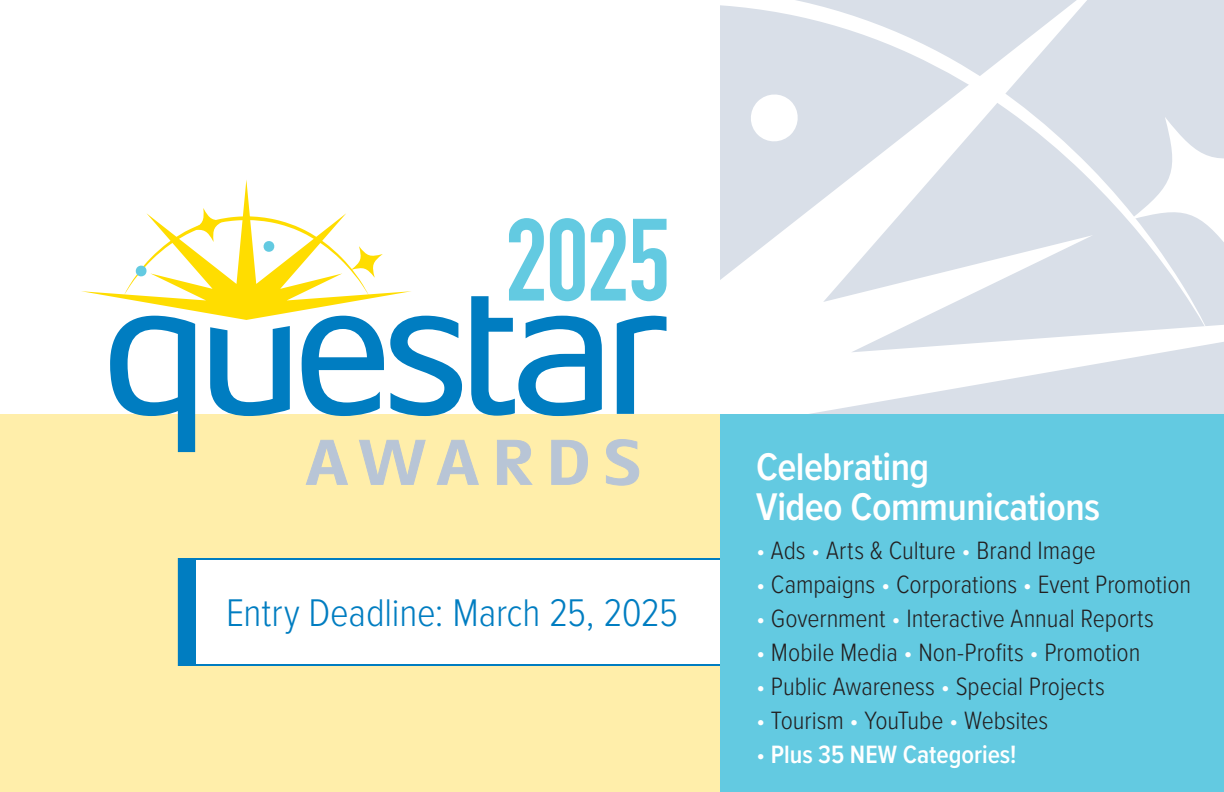
<style>
.page{position:relative;width:1224px;height:792px;background:#fff}
.page>*{position:absolute;margin:0;border:0;box-sizing:border-box;transform-origin:0 0}
.t1{font:600 40px/40px "Proxima Nova Cond";letter-spacing:-.015em;color:#fff}
.t2{font:300 40px "Proxima Nova Cond";letter-spacing:-.005em;color:#007dc1}
.t3{font:300 26px "Proxima Nova Cond";color:#231f20}
.t4{font:600 26px "Proxima Nova Cond";letter-spacing:-.005em;color:#fff}
.s1{color:#fff}
.s2{font-weight:300}
</style>
<div class="page">
<svg style="left:195px;top:0;width:1029px;height:414px"></svg>
<svg style="left:195px;top:0;width:1015px;height:336px"></svg>
<svg style="left:1130px;top:117px;width:94px;height:137px"></svg>
<svg style="left:748px;top:92px;width:52px;height:52px"></svg>
<div style="left:0;top:414px;width:1224px;height:378px;background:#fea"></div>
<svg style="left:110px;top:320px;width:85px;height:132px"></svg>
<svg style="left:302px;top:320px;width:82px;height:96px"></svg>
<svg style="left:390px;top:316px;width:72px;height:100px"></svg>
<svg style="left:210px;top:326px;width:80px;height:90px"></svg>
<svg style="left:81px;top:179px;width:331px;height:141px"></svg>
<svg style="left:192px;top:208px;width:33px;height:34px"></svg>
<svg style="left:306px;top:440px;width:42px;height:45px"></svg>
<svg style="left:359px;top:440px;width:67px;height:45px"></svg>
<svg style="left:437px;top:440px;width:42px;height:45px"></svg>
<svg style="left:497px;top:440px;width:36px;height:45px"></svg>
<svg style="left:551px;top:440px;width:37px;height:45px"></svg>
<svg style="left:606px;top:439px;width:33px;height:47px"></svg>
<svg style="left:471px;top:218px;width:196px;height:198px"></svg>
<div style="left:178px;top:558px;width:554px;height:108px;background:#fff;border:2px solid #007dc1"></div>
<div style="left:178px;top:558px;width:18px;height:108px;background:#007dc1"></div>
<div style="left:720px;top:414px;width:504px;height:378px;background:#63cae1"></div>
<h1 class="t2" style="left:226px;top:583px;width:454px">Entry Deadline: March 25, 2025</h1>
<h1 class="t1" style="left:756px;top:445px;width:346px">Celebrating<br>Video Communications</h1>
<p class="t3" style="left:756px;top:532px;width:341px"><span class="s1">•</span> Ads <span class="s1">•</span> Arts &amp; Culture <span class="s1">•</span> Brand Image</p>
<p class="t3" style="left:756px;top:566px;width:437px"><span class="s1">•</span> Campaigns <span class="s1">•</span> Corporations <span class="s1">•</span> Event Promotion</p>
<p class="t3" style="left:756px;top:600px;width:399px"><span class="s1">•</span> Government <span class="s1">•</span> Interactive Annual Reports</p>
<p class="t3" style="left:756px;top:634px;width:386px"><span class="s1">•</span> Mobile Media <span class="s1">•</span> Non-Profits <span class="s1">•</span> Promotion</p>
<p class="t3" style="left:756px;top:668px;width:350px"><span class="s1">•</span> Public Awareness <span class="s1">•</span> Special Projects</p>
<p class="t3" style="left:756px;top:702px;width:294px"><span class="s1">•</span> Tourism <span class="s1">•</span> YouTube <span class="s1">•</span> Websites</p>
<p class="t4" style="left:756px;top:736px;width:262px"><span class="s2">•</span> Plus 35 NEW Categories!</p>
</div>
